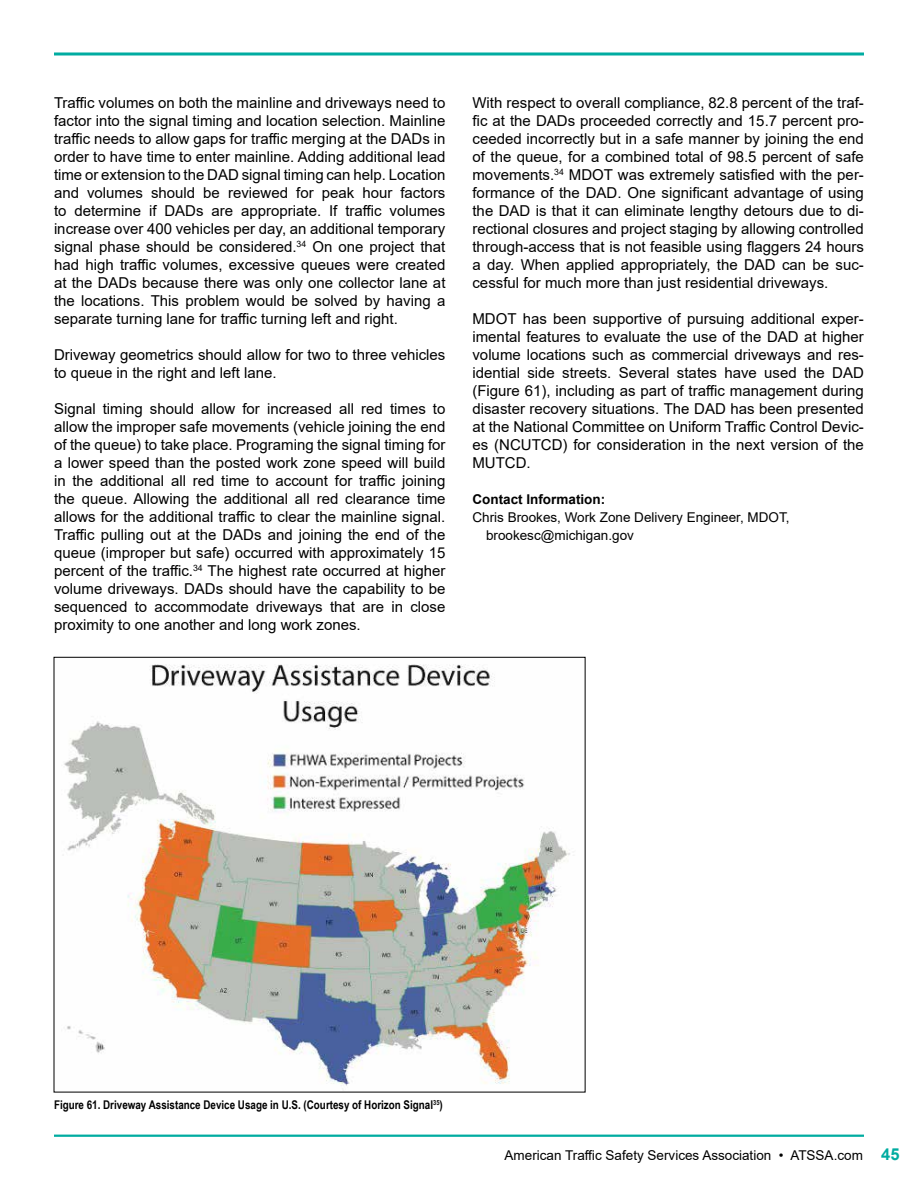
<style>
.page{position:relative;width:918px;height:1188px;background:#fff}
.page>*{position:absolute;margin:0;border:0;box-sizing:border-box;transform-origin:0 0}
.t1{font:15px/18px "Arial";color:#000;text-align:justify}
.t2{font:13.5px/18px "Arial";color:#000}
.t3{font:700 13.5px "Arial";color:#000}
.t4{font:700 12px "Arial Narrow";color:#000}
.s1{font-weight:700;font-size:16.5px;color:#00aca1}
</style>
<div class="page">
<hr style="left:54px;top:1135px;width:810px;height:2px;background:#00aca1">
<hr style="left:54px;top:52px;width:810px;height:3px;background:#00aca1">
<img style="left:64px;top:664px;width:506px;height:425px">
<p class="t1" style="left:54px;top:94px;width:393px">Traffic volumes on both the mainline and driveways need to factor into the signal timing and location selection. Mainline traffic needs to allow gaps for traffic merging at the DADs in order to have time to enter mainline. Adding additional lead time or extension to the DAD signal timing can help. Location and volumes should be reviewed for peak hour factors to determine if DADs are appropriate. If traffic volumes increase over 400 vehicles per day, an additional temporary signal phase should be considered.<sup>34</sup> On one project that had high traffic volumes, excessive queues were created at the DADs because there was only one collector lane at the locations. This problem would be solved by having a separate turning lane for traffic turning left and right.</p>
<p class="t1" style="left:54px;top:346px;width:393px">Driveway geometrics should allow for two to three vehicles to queue in the right and left lane.</p>
<p class="t1" style="left:54px;top:400px;width:393px">Signal timing should allow for increased all red times to allow the improper safe movements (vehicle joining the end of the queue) to take place. Programing the signal timing for a lower speed than the posted work zone speed will build in the additional all red time to account for traffic joining the queue. Allowing the additional all red clearance time allows for the additional traffic to clear the mainline signal.<br>Traffic pulling out at the DADs and joining the end of the queue (improper but safe) occurred with approximately 15 percent of the traffic.<sup>34</sup> The highest rate occurred at higher volume driveways. DADs should have the capability to be sequenced to accommodate driveways that are in close proximity to one another and long work zones.</p>
<p class="t1" style="left:472px;top:94px;width:393px">With respect to overall compliance, 82.8 percent of the traf&shy;fic at the DADs proceeded correctly and 15.7 percent pro&shy;ceeded incorrectly but in a safe manner by joining the end of the queue, for a combined total of 98.5 percent of safe movements.<sup>34</sup> MDOT was extremely satisfied with the per&shy;formance of the DAD. One significant advantage of using the DAD is that it can eliminate lengthy detours due to di&shy;rectional closures and project staging by allowing controlled through-access that is not feasible using flaggers 24 hours a day. When applied appropriately, the DAD can be suc&shy;cessful for much more than just residential driveways.</p>
<p class="t1" style="left:472px;top:310px;width:393px">MDOT has been supportive of pursuing additional exper&shy;imental features to evaluate the use of the DAD at higher volume locations such as commercial driveways and res&shy;idential side streets. Several states have used the DAD (Figure 61), including as part of traffic management during disaster recovery situations. The DAD has been presented at the National Committee on Uniform Traffic Control Devic&shy;es (NCUTCD) for consideration in the next version of the MUTCD.</p>
<p class="t3" style="left:472px;top:490px;width:134px">Contact Information:</p>
<p class="t2" style="left:486px;top:508px;width:305px;text-indent:-14px">Chris Brookes, Work Zone Delivery Engineer, MDOT, brookesc@michigan.gov</p>
<p class="t4" style="left:54px;top:1096px;width:390px">Figure 61. Driveway Assistance Device Usage in U.S. (Courtesy of Horizon Signal<sup>35</sup>)</p>
<p class="t2" style="left:505px;top:1147px;width:396px">American Traffic Safety Services Association • ATSSA.com <span class="s1">45</span></p>
</div>
